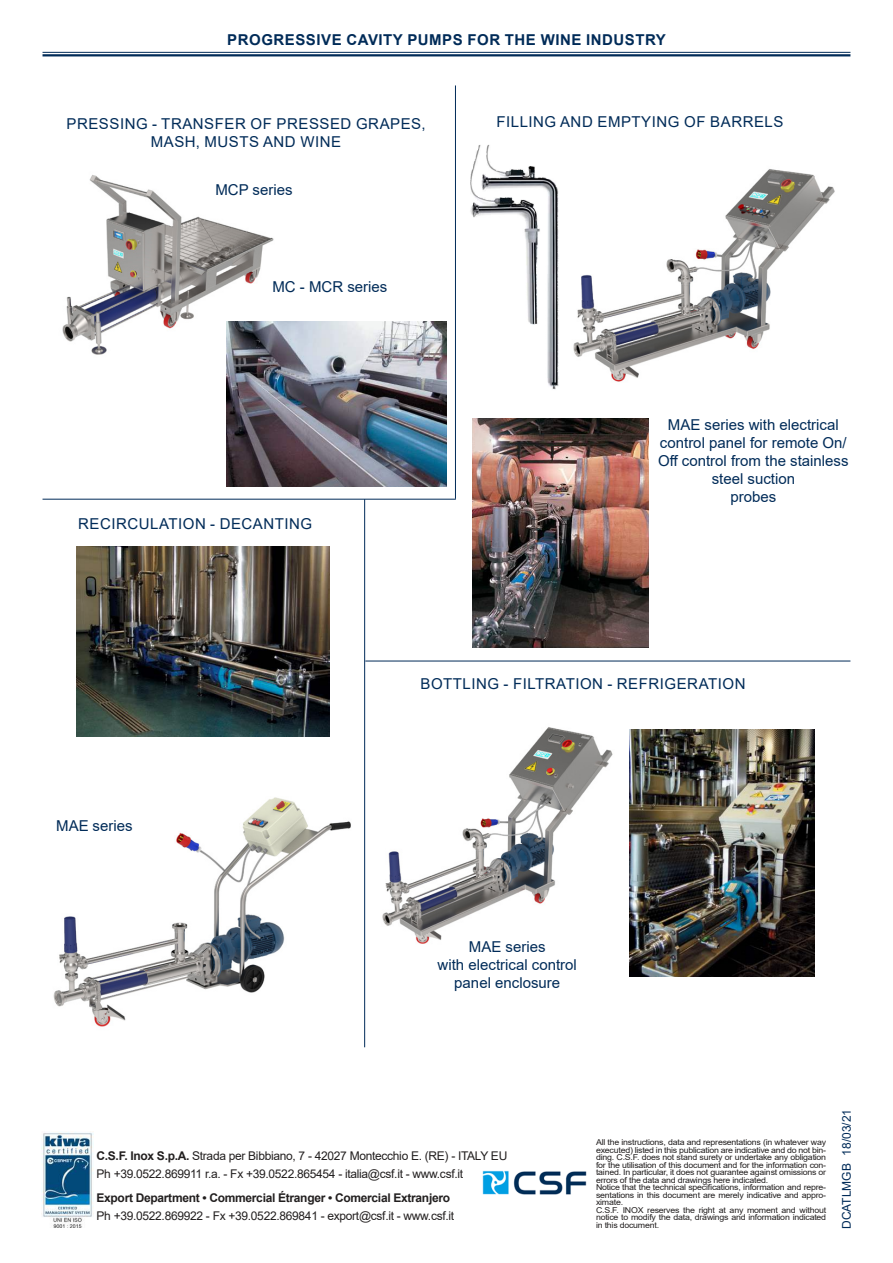
<style>
.page{position:relative;width:893px;height:1263px;background:#fff}
.page>*{position:absolute;margin:0;border:0;box-sizing:border-box;transform-origin:0 0}
.t1{font:15px/18px "Arial";color:#002b58;text-align:center}
.t2{font:15px/18px "Arial";letter-spacing:.035em;color:#002b58;text-align:center}
.t3{font:700 15px "Arial";letter-spacing:.035em;color:#002b58}
.t4{font:12px/18px "Arial";letter-spacing:-.025em;color:#221f1f}
.t5{font:700 12px "Arial";letter-spacing:-.025em;color:#221f1f}
.t6{font:12px "Arial";color:#002b58}
.t7{font:8.1px/7.5px "Arial";letter-spacing:-.025em;color:#221f1f;scale:1.09 1}
.s1{font-weight:700}
</style>
<div class="page">
<img style="left:482px;top:1170px;width:105px;height:25px">
<img style="left:53px;top:784px;width:313px;height:251px">
<img style="left:62px;top:175px;width:212px;height:201px">
<img style="left:227px;top:321px;width:220px;height:165px">
<img style="left:76px;top:547px;width:253px;height:189px">
<img style="left:473px;top:418px;width:175px;height:229px">
<img style="left:481px;top:145px;width:20px;height:45px">
<img style="left:629px;top:729px;width:185px;height:247px">
<hr style="left:43px;top:499px;width:413px;height:1px;background:#002b58">
<hr style="left:455px;top:85px;width:1px;height:414px;background:#002b58">
<hr style="left:365px;top:661px;width:485px;height:1px;background:#002b58">
<hr style="left:364px;top:499px;width:1px;height:548px;background:#002b58">
<img style="left:573px;top:169px;width:262px;height:213px">
<img style="left:382px;top:727px;width:231px;height:217px">
<img style="left:42px;top:1132px;width:51px;height:96px">
<hr style="left:43px;top:52px;width:807px;height:1px;background:#002b58">
<hr style="left:43px;top:54px;width:807px;height:2px;background:#002b58">
<h1 class="t3" style="left:227px;top:34px;width:440px">PROGRESSIVE CAVITY PUMPS FOR THE WINE INDUSTRY</h1>
<h1 class="t2" style="left:67px;top:115px;width:361px">PRESSING - TRANSFER OF PRESSED GRAPES,<br>MASH, MUSTS AND WINE</h1>
<h1 class="t1" style="left:215px;top:182px;width:79px">MCP series</h1>
<h1 class="t1" style="left:272px;top:277px;width:116px">MC - MCR series</h1>
<h1 class="t2" style="left:78px;top:515px;width:236px">RECIRCULATION - DECANTING</h1>
<h1 class="t2" style="left:496px;top:112px;width:289px">FILLING AND EMPTYING OF BARRELS</h1>
<h1 class="t1" style="left:658px;top:417px;width:192px">MAE series with electrical control panel for remote On/<br>O昀昀 control from the stainless steel suction<br>probes</h1>
<h1 class="t2" style="left:420px;top:674px;width:326px">BOTTLING - FILTRATION - REFRIGERATION</h1>
<h1 class="t1" style="left:56px;top:818px;width:78px">MAE series</h1>
<h1 class="t1" style="left:438px;top:939px;width:141px">MAE series<br>with electrical control panel enclosure</h1>
<h2 class="t4" style="left:97px;top:1146px;width:412px"><span class="s1">C.S.F. Inox S.p.A.</span> Strada per Bibbiano, 7 - 42027 Montecchio E. (RE) - ITALY EU<br>Ph +39.0522.869911 r.a. - Fx +39.0522.865454 - italia@csf.it - www.csf.it</h2>
<h2 class="t5" style="left:97px;top:1189px;width:355px">Export Department • Commercial Étranger • Comercial Extranjero</h2>
<h2 class="t4" style="left:97px;top:1206px;width:359px">Ph +39.0522.869922 - Fx +39.0522.869841 - export@csf.it - www.csf.it</h2>
<p class="t7" style="left:596px;top:1139px;width:213px">All the instructions, data and representations (in whatever way executed) listed in this publication are indicative and do not bin&shy;ding. C.S.F. does not stand surety or undertake any obligation for the utilisation of this document and for the information con&shy;tained. In particular, it does not guarantee against omissions or errors of the data and drawings here indicated.<br>Notice that the technical speci昀椀cations, information and repre&shy;sentations in this document are merely indicative and appro&shy;ximate.<br>C.S.F. INOX reserves the right at any moment and without notice to modify the data, drawings and information indicated in this document.</p>
<h2 class="t6" style="left:838px;top:1155px;width:48px;rotate:-90deg">18/03/21</h2>
<h2 class="t6" style="left:838px;top:1229px;width:67px;rotate:-90deg">DCATLMGB</h2>
</div>
